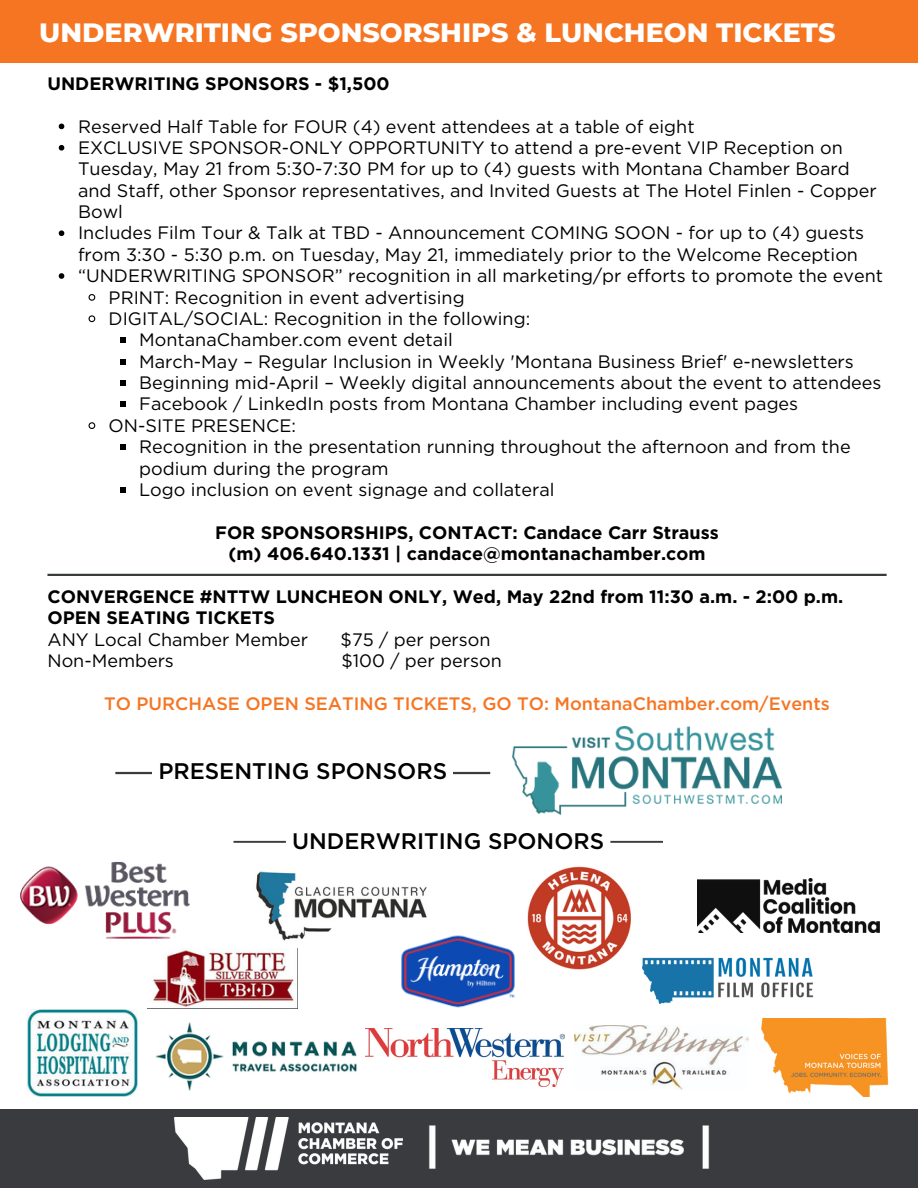
<style>
.page{position:relative;width:918px;height:1188px;background:#fff}
.page>*{position:absolute;margin:0;border:0;box-sizing:border-box;transform-origin:0 0}
.t1{font:800 27px "Montserrat";color:#fff}
.t2{font:500 22.5px "Gotham";color:#000}
.t3{font:18px/21.3px "Gotham";color:#000}
.t4{font:700 18px/21.3px "Gotham";color:#000;text-align:center}
.t5{font:500 18px "Gotham";color:#f67522}
</style>
<div class="page">
<div style="left:0;top:1109px;width:918px;height:79px;background:#3a3b3f"></div>
<div style="left:0;top:0;width:918px;height:62px;background:#f67522"></div>
<svg style="left:59px;top:124px;width:5px;height:5px"></svg>
<svg style="left:59px;top:145px;width:5px;height:6px"></svg>
<svg style="left:59px;top:230px;width:5px;height:6px"></svg>
<svg style="left:59px;top:273px;width:5px;height:6px"></svg>
<svg style="left:88px;top:294px;width:8px;height:7px"></svg>
<svg style="left:88px;top:315px;width:8px;height:8px"></svg>
<svg style="left:121px;top:337px;width:5px;height:6px"></svg>
<svg style="left:121px;top:359px;width:5px;height:5px"></svg>
<svg style="left:121px;top:380px;width:5px;height:6px"></svg>
<svg style="left:121px;top:401px;width:5px;height:6px"></svg>
<svg style="left:88px;top:422px;width:8px;height:7px"></svg>
<svg style="left:121px;top:444px;width:5px;height:6px"></svg>
<svg style="left:121px;top:487px;width:5px;height:6px"></svg>
<hr style="left:47px;top:574px;width:840px;height:2px;background:#383c3f">
<svg style="left:233px;top:841px;width:430px;height:2px"></svg>
<img style="left:512px;top:726px;width:269px;height:88px">
<img style="left:174px;top:1117px;width:228px;height:62px">
<img style="left:429px;top:1125px;width:281px;height:44px">
<hr style="left:115px;top:772px;width:375px;height:2px;background:#3a3b3f">
<div style="left:152px;top:744px;width:301px;height:53px;background:#fff"></div>
<img style="left:153px;top:950px;width:141px;height:57px">
<img style="left:643px;top:957px;width:171px;height:47px">
<img style="left:574px;top:1026px;width:175px;height:64px">
<img style="left:156px;top:1023px;width:200px;height:67px">
<img style="left:761px;top:1018px;width:128px;height:79px">
<img style="left:27px;top:1010px;width:111px;height:86px">
<img style="left:365px;top:1029px;width:200px;height:57px">
<img style="left:256px;top:871px;width:171px;height:70px">
<img style="left:397px;top:932px;width:118px;height:76px">
<img style="left:20px;top:862px;width:169px;height:77px">
<img style="left:698px;top:878px;width:181px;height:54px">
<img style="left:527px;top:866px;width:104px;height:104px">
<p class="t1" style="left:39px;top:15px;width:798px">UNDERWRITING SPONSORSHIPS &amp; LUNCHEON TICKETS</p>
<h1 class="t4" style="left:47px;top:73px;width:344px">UNDERWRITING SPONSORS - $1,500</h1>
<h3 class="t3" style="left:78px;top:115px;width:618px">Reserved Half Table for FOUR (4) event attendees at a table of eight</h3>
<p class="t3" style="left:78px;top:137px;width:800px">EXCLUSIVE SPONSOR-ONLY OPPORTUNITY to attend a pre-event VIP Reception on Tuesday, May 21 from 5:30-7:30 PM for up to (4) guests with Montana Chamber Board and Staff, other Sponsor representatives, and Invited Guests at The Hotel Finlen - Copper Bowl</p>
<p class="t3" style="left:78px;top:222px;width:788px">Includes Film Tour &amp; Talk at TBD - Announcement COMING SOON - for up to (4) guests from 3:30 - 5:30 p.m. on Tuesday, May 21, immediately prior to the Welcome Reception</p>
<p class="t3" style="left:78px;top:265px;width:807px">“UNDERWRITING SPONSOR” recognition in all marketing/pr efforts to promote the event</p>
<p class="t3" style="left:109px;top:286px;width:357px">PRINT: Recognition in event advertising</p>
<p class="t3" style="left:109px;top:308px;width:423px">DIGITAL/SOCIAL: Recognition in the following:</p>
<p class="t3" style="left:139px;top:329px;width:315px">MontanaChamber.com event detail</p>
<p class="t3" style="left:139px;top:351px;width:716px">March-May – Regular Inclusion in Weekly 'Montana Business Brief' e-newsletters</p>
<p class="t3" style="left:139px;top:372px;width:744px">Beginning mid-April – Weekly digital announcements about the event to attendees</p>
<p class="t3" style="left:139px;top:393px;width:660px">Facebook / LinkedIn posts from Montana Chamber including event pages</p>
<p class="t3" style="left:109px;top:415px;width:189px">ON-SITE PRESENCE:</p>
<p class="t3" style="left:139px;top:436px;width:713px">Recognition in the presentation running throughout the afternoon and from the podium during the program</p>
<p class="t3" style="left:139px;top:479px;width:417px">Logo inclusion on event signage and collateral</p>
<p class="t4" style="left:215px;top:522px;width:505px">FOR SPONSORSHIPS, CONTACT: Candace Carr Strauss (m) 406.640.1331 | candace@montanachamber.com</p>
<h4 class="t4" style="left:47px;top:586px;width:797px;text-align:left">CONVERGENCE #NTTW LUNCHEON ONLY, Wed, May 22nd from 11:30 a.m. - 2:00 p.m.<br>OPEN SEATING TICKETS</h4>
<p class="t3" style="left:47px;top:628px;width:262px">ANY Local Chamber Member</p>
<p class="t3" style="left:341px;top:628px;width:152px">$75 / per person</p>
<p class="t3" style="left:47px;top:650px;width:128px">Non-Members</p>
<p class="t3" style="left:341px;top:650px;width:162px">$100 / per person</p>
<p class="t5" style="left:104px;top:692px;width:727px">TO PURCHASE OPEN SEATING TICKETS, GO TO: MontanaChamber.com/Events</p>
<p class="t2" style="left:158px;top:757px;width:290px">PRESENTING SPONSORS</p>
<p class="t2" style="left:292px;top:827px;width:313px">UNDERWRITING SPONORS</p>
</div>
